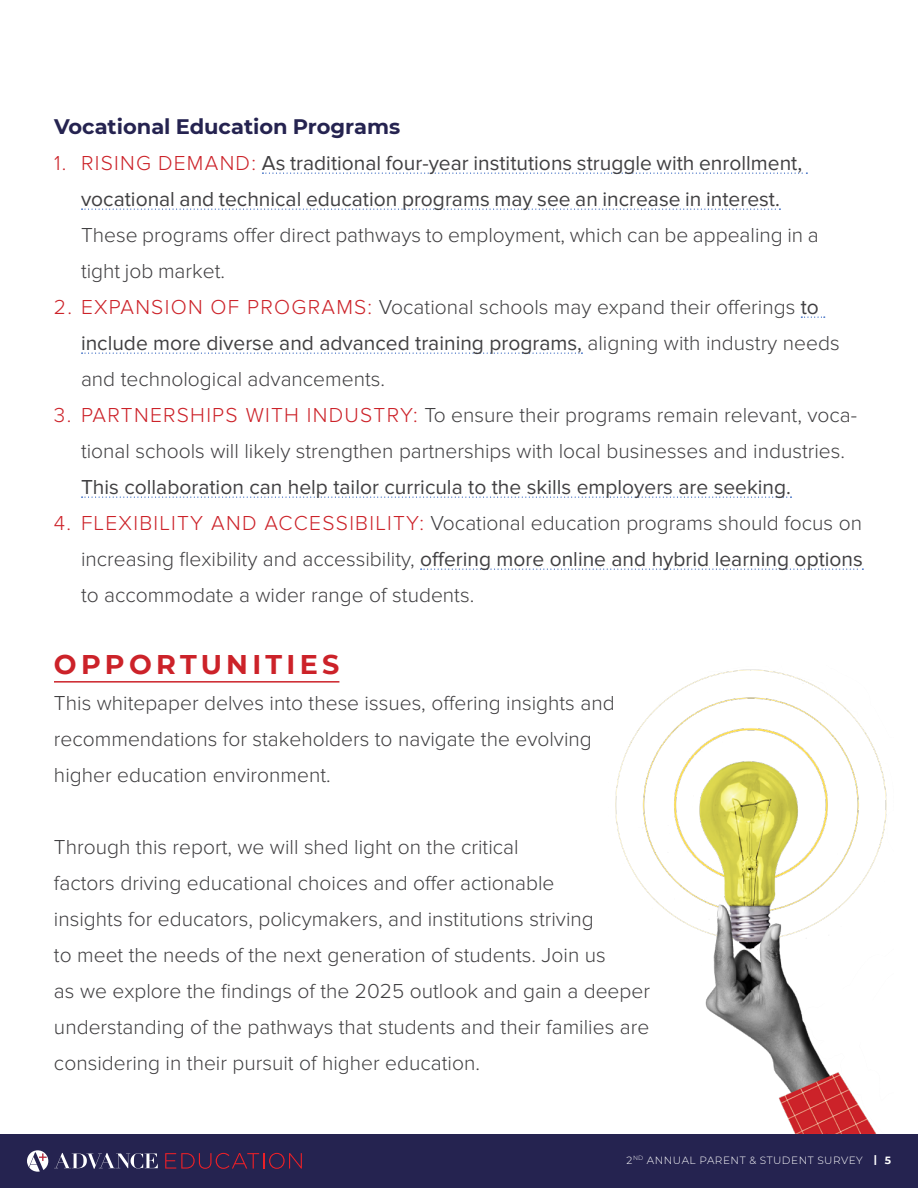
<style>
.page{position:relative;width:918px;height:1188px;background:#fff}
.page>*{position:absolute;margin:0;border:0;box-sizing:border-box;transform-origin:0 0}
.t1{font:700 27px "Montserrat";letter-spacing:.16em;color:#cc2229}
.t2{font:300 21px/36px "Proxima Nova";color:#414042}
.t3{font:21px/36px "Proxima Nova";color:#414042;text-align:center}
.t4{font:700 21px "Montserrat";color:#252350}
.t5{font:300 10.5px "Montserrat";letter-spacing:.05em;color:#fff}
.s1{font-weight:300;color:#cc2229}
.s2{color:#cc2229}
.s3{font-weight:400}
.s4{font-weight:700}
</style>
<div class="page">
<div style="left:0;top:1134px;width:918px;height:54px;background:#252350"></div>
<svg style="left:27px;top:1150px;width:21px;height:22px"></svg>
<svg style="left:54px;top:1153px;width:104px;height:16px"></svg>
<svg style="left:165px;top:1153px;width:137px;height:16px"></svg>
<img style="left:615px;top:669px;width:272px;height:465px">
<svg style="left:262px;top:173px;width:545px;height:1px"></svg>
<svg style="left:82px;top:209px;width:698px;height:1px"></svg>
<svg style="left:801px;top:317px;width:24px;height:1px"></svg>
<svg style="left:82px;top:353px;width:500px;height:1px"></svg>
<svg style="left:82px;top:497px;width:710px;height:1px"></svg>
<svg style="left:421px;top:569px;width:442px;height:1px"></svg>
<hr style="left:54px;top:681px;width:285px;height:2px;background:#cc2229">
<p class="t4" style="left:54px;top:112px;width:348px">Vocational Education Programs</p>
<p class="t3" style="left:54px;top:146px;width:750px"><span class="s1">1. RISING DEMAND:</span> As traditional four-year institutions struggle with enrollment, vocational and technical education programs may see an increase in interest.</p>
<p class="t2" style="left:81px;top:218px;width:739px">These programs offer direct pathways to employment, which can be appealing in a tight job market.</p>
<p class="t2" style="left:81px;top:290px;width:760px;text-indent:-27px"><span class="s2">2. EXPANSION OF PROGRAMS:</span> Vocational schools may expand their offerings <span class="s3">to include more diverse and advanced training programs,</span> aligning with industry needs and technological advancements.</p>
<p class="t2" style="left:81px;top:398px;width:778px;text-indent:-27px"><span class="s2">3. PARTNERSHIPS WITH INDUSTRY:</span> To ensure their programs remain relevant, voca&shy;tional schools will likely strengthen partnerships with local businesses and industries.</p>
<p class="t3" style="left:81px;top:470px;width:712px">This collaboration can help tailor curricula to the skills employers are seeking.</p>
<p class="t2" style="left:81px;top:506px;width:783px;text-align:justify;text-indent:-27px"><span class="s2">4. FLEXIBILITY AND ACCESSIBILITY:</span> Vocational education programs should focus on increasing flexibility and accessibility, <span class="s3">offering more online and hybrid learning options </span>to accommodate a wider range of students.</p>
<p class="t1" style="left:54px;top:645px;width:287px">OPPORTUNITIES</p>
<p class="t2" style="left:54px;top:686px;width:562px">This whitepaper delves into these issues, offering insights and recommendations for stakeholders to navigate the evolving higher education environment.</p>
<p class="t2" style="left:54px;top:830px;width:598px">Through this report, we will shed light on the critical<br>factors driving educational choices and offer actionable<br>insights for educators, policymakers, and institutions striving<br>to meet the needs of the next generation of students. Join us<br>as we explore the findings of the 2025 outlook and gain a deeper understanding of the pathways that students and their families are considering in their pursuit of higher education.</p>
<p class="t5" style="left:627px;top:1153px;width:266px">2<sup>ND</sup> ANNUAL PARENT &amp; STUDENT SURVEY <span class="s4">| 5</span></p>
</div>
